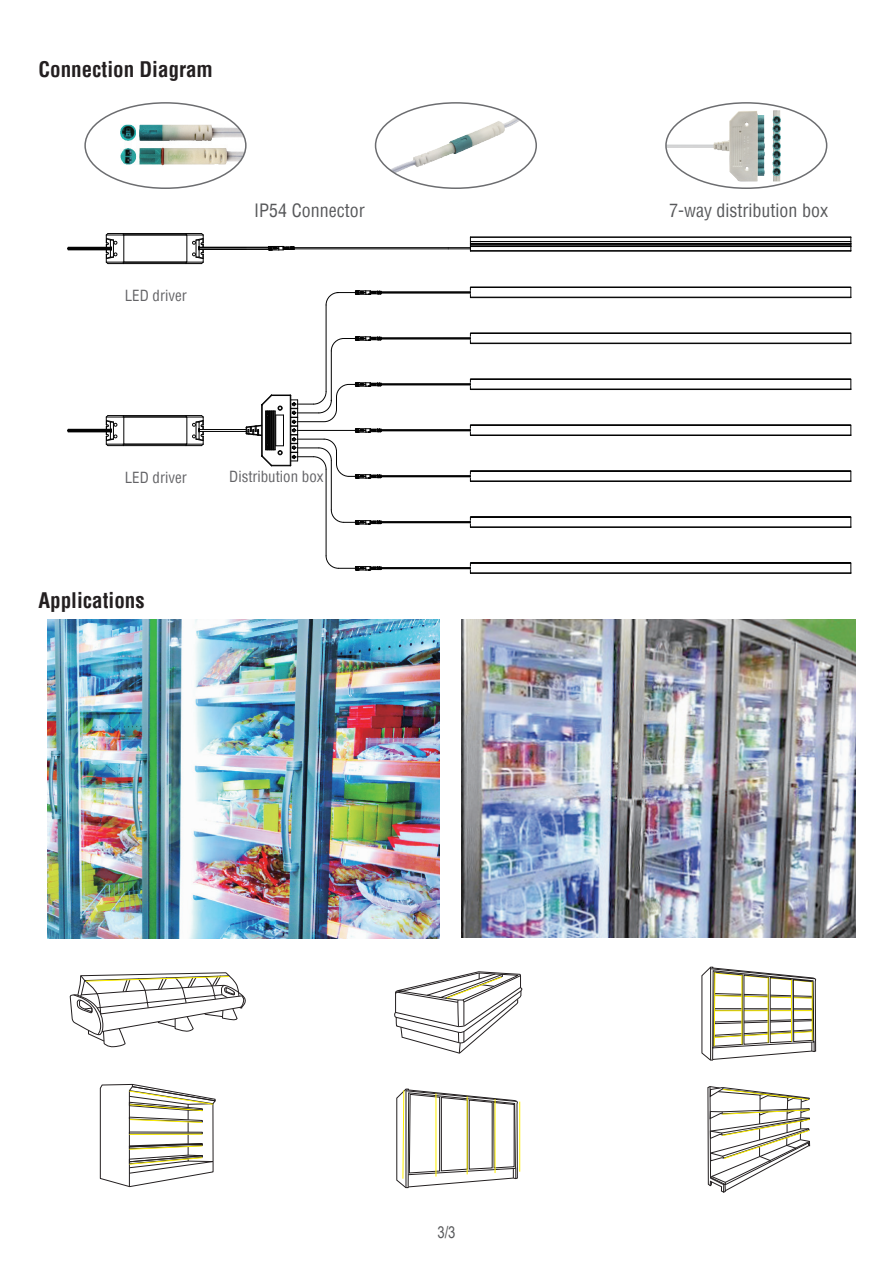
<style>
.page{position:relative;width:893px;height:1263px;background:#fff}
.page>*{position:absolute;margin:0;border:0;box-sizing:border-box;transform-origin:0 0}
.t1{font:700 condensed 21px "Helvetica";color:#231f20}
.t2{font:condensed 18px "Helvetica";color:#57585a}
.t3{font:16.5px "Arial";color:#57585a;scale:.79 1}
.t4{font:condensed 15px "Helvetica";color:#636366}
</style>
<div class="page">
<hr style="left:470px;top:297px;width:381px;height:1px;background:#030303">
<div style="left:470px;top:287px;width:381px;height:1px;border:1px solid #030303"></div>
<hr style="left:470px;top:343px;width:381px;height:1px;background:#030303">
<div style="left:470px;top:333px;width:381px;height:1px;border:1px solid #030303"></div>
<hr style="left:470px;top:389px;width:381px;height:1px;background:#030303">
<div style="left:470px;top:379px;width:381px;height:1px;border:1px solid #030303"></div>
<hr style="left:470px;top:435px;width:381px;height:1px;background:#030303">
<div style="left:470px;top:425px;width:381px;height:1px;border:1px solid #030303"></div>
<hr style="left:470px;top:481px;width:381px;height:1px;background:#030303">
<div style="left:470px;top:471px;width:381px;height:1px;border:1px solid #030303"></div>
<hr style="left:470px;top:527px;width:381px;height:1px;background:#030303">
<div style="left:470px;top:517px;width:381px;height:1px;border:1px solid #030303"></div>
<hr style="left:470px;top:573px;width:381px;height:1px;background:#030303">
<div style="left:470px;top:563px;width:381px;height:1px;border:1px solid #030303"></div>
<hr style="left:123px;top:415px;width:63px;height:1px;background:#030303">
<hr style="left:123px;top:444px;width:63px;height:1px;background:#030303">
<hr style="left:123px;top:445px;width:63px;height:1px;background:#030303">
<svg style="left:68px;top:415px;width:56px;height:31px"></svg>
<hr style="left:199px;top:429px;width:47px;height:1px;background:#030303">
<hr style="left:199px;top:431px;width:47px;height:1px;background:#030303">
<hr style="left:331px;top:351px;width:1px;height:49px;background:#030303">
<svg style="left:186px;top:415px;width:18px;height:31px"></svg>
<hr style="left:326px;top:469px;width:1px;height:87px;background:#030303">
<hr style="left:331px;top:460px;width:1px;height:50px;background:#030303">
<hr style="left:326px;top:305px;width:1px;height:87px;background:#030303">
<hr style="left:294px;top:249px;width:154px;height:1px;background:#030303">
<hr style="left:199px;top:249px;width:69px;height:1px;background:#030303">
<hr style="left:294px;top:247px;width:154px;height:1px;background:#030303">
<hr style="left:199px;top:247px;width:69px;height:1px;background:#030303">
<svg style="left:268px;top:246px;width:27px;height:5px"></svg>
<hr style="left:123px;top:233px;width:63px;height:1px;background:#030303">
<hr style="left:123px;top:262px;width:63px;height:1px;background:#030303">
<hr style="left:123px;top:263px;width:63px;height:1px;background:#030303">
<svg style="left:68px;top:233px;width:56px;height:31px"></svg>
<svg style="left:186px;top:233px;width:18px;height:31px"></svg>
<img style="left:120px;top:125px;width:124px;height:42px">
<div style="left:84px;top:102px;width:163px;height:87px;border:2px solid #6c6d70;border-radius:50%"></div>
<img style="left:383px;top:103px;width:150px;height:85px">
<div style="left:375px;top:102px;width:162px;height:87px;border:2px solid #6c6d70;border-radius:50%"></div>
<img style="left:667px;top:110px;width:114px;height:71px">
<div style="left:665px;top:102px;width:162px;height:87px;border:2px solid #6c6d70;border-radius:50%"></div>
<img style="left:48px;top:619px;width:392px;height:319px">
<img style="left:461px;top:619px;width:395px;height:319px">
<svg style="left:69px;top:973px;width:177px;height:75px"></svg>
<svg style="left:100px;top:1084px;width:116px;height:103px"></svg>
<svg style="left:394px;top:972px;width:128px;height:82px"></svg>
<svg style="left:396px;top:1089px;width:122px;height:99px"></svg>
<hr style="left:435px;top:1093px;width:1px;height:83px;background:#fff101">
<hr style="left:467px;top:1097px;width:1px;height:77px;background:#fff101">
<hr style="left:495px;top:1099px;width:1px;height:74px;background:#fff101">
<hr style="left:519px;top:1101px;width:1px;height:71px;background:#fff101">
<svg style="left:701px;top:967px;width:115px;height:93px"></svg>
<svg style="left:707px;top:1086px;width:103px;height:107px"></svg>
<hr style="left:381px;top:338px;width:89px;height:1px;background:#030303">
<hr style="left:381px;top:339px;width:89px;height:1px;background:#030303">
<svg style="left:331px;top:336px;width:51px;height:15px"></svg>
<hr style="left:381px;top:383px;width:89px;height:1px;background:#030303">
<hr style="left:381px;top:384px;width:89px;height:1px;background:#030303">
<hr style="left:381px;top:385px;width:89px;height:1px;background:#030303">
<hr style="left:381px;top:429px;width:89px;height:1px;background:#030303">
<hr style="left:381px;top:430px;width:89px;height:1px;background:#030303">
<hr style="left:381px;top:431px;width:89px;height:1px;background:#030303">
<hr style="left:381px;top:475px;width:89px;height:1px;background:#030303">
<hr style="left:381px;top:476px;width:89px;height:1px;background:#030303">
<svg style="left:246px;top:382px;width:136px;height:97px"></svg>
<hr style="left:381px;top:521px;width:89px;height:1px;background:#030303">
<hr style="left:381px;top:522px;width:89px;height:1px;background:#030303">
<svg style="left:331px;top:510px;width:51px;height:15px"></svg>
<hr style="left:381px;top:567px;width:89px;height:1px;background:#030303">
<hr style="left:381px;top:568px;width:89px;height:1px;background:#030303">
<svg style="left:326px;top:556px;width:56px;height:15px"></svg>
<hr style="left:470px;top:241px;width:381px;height:1px;background:#030303">
<hr style="left:470px;top:250px;width:381px;height:1px;background:#030303">
<hr style="left:470px;top:251px;width:381px;height:1px;background:#030303">
<hr style="left:470px;top:243px;width:381px;height:1px;background:#030303">
<hr style="left:470px;top:244px;width:381px;height:1px;background:#030303">
<hr style="left:470px;top:246px;width:381px;height:1px;background:#030303">
<hr style="left:470px;top:237px;width:381px;height:1px;background:#030303">
<svg style="left:448px;top:237px;width:23px;height:15px"></svg>
<svg style="left:851px;top:237px;width:1px;height:15px"></svg>
<hr style="left:381px;top:292px;width:89px;height:1px;background:#030303">
<hr style="left:381px;top:293px;width:89px;height:1px;background:#030303">
<svg style="left:326px;top:291px;width:56px;height:14px"></svg>
<h1 class="t1" style="left:39px;top:56px;width:176px">Connection Diagram</h1>
<p class="t4" style="left:125px;top:285px;width:63px">LED driver</p>
<p class="t2" style="left:254px;top:199px;width:112px">IP54 Connector</p>
<p class="t2" style="left:669px;top:199px;width:160px">7-way distribution box</p>
<p class="t4" style="left:125px;top:467px;width:63px">LED driver</p>
<p class="t4" style="left:229px;top:467px;width:96px">Distribution box</p>
<h1 class="t1" style="left:39px;top:587px;width:108px">Applications</h1>
<p class="t3" style="left:437px;top:1220px;width:24px">3/3</p>
</div>
